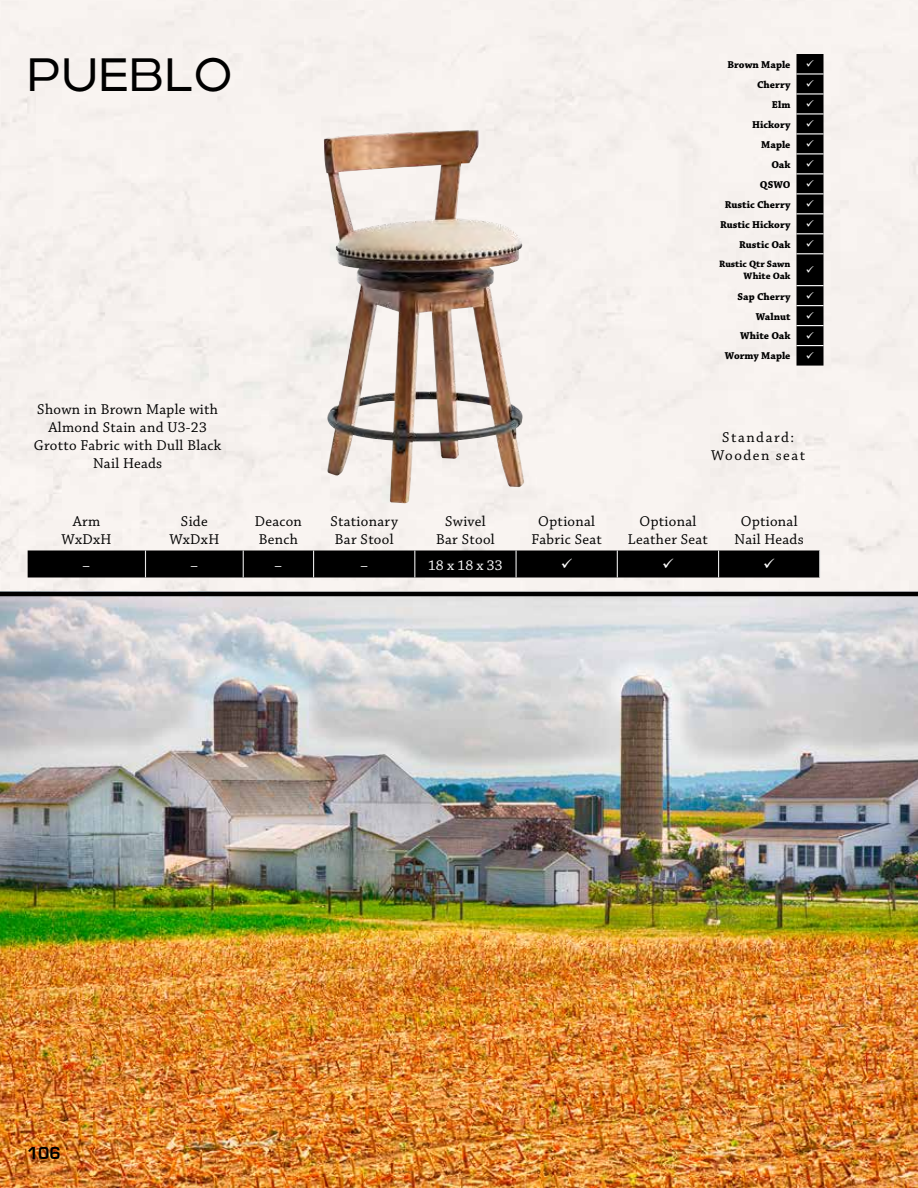
<style>
.page{position:relative;width:918px;height:1188px;background:#fff}
.page>*{position:absolute;margin:0;border:0;box-sizing:border-box;transform-origin:0 0}
.t1{font:45px "Restore Bk";letter-spacing:.1em;color:#000}
.t2{font:700 18px "Eurostile";color:#000}
.t3{font:15px/18px "Chaparral Pro";letter-spacing:.02em;color:#000;text-align:center}
.t4{font:15px/18px "Chaparral Pro";letter-spacing:.1em;color:#000;text-align:center}
.t5{font:15px "Chaparral Pro";color:#fff}
.t6{font:700 10.5px "Chaparral Pro";color:#000}
.t7{font:700 9.75px/11.7px "Chaparral Pro";color:#000;text-align:right}
</style>
<div class="page">
<img style="left:0;top:596px;width:918px;height:592px">
<img style="left:324px;top:130px;width:201px;height:374px">
<hr style="left:0;top:592px;width:918px;height:4px;background:#000">
<svg style="left:796px;top:54px;width:28px;height:312px;background:#151515"></svg>
<svg style="left:28px;top:550px;width:792px;height:28px;background:#0b0a0a"></svg>
<h1 class="t1" style="left:29px;top:46px;width:203px">PUEBLO</h1>
<p class="t3" style="left:34px;top:401px;width:189px">Shown in Brown Maple with<br>Almond Stain and U3-23<br>Grotto Fabric with Dull Black<br>Nail Heads</p>
<p class="t6" style="left:728px;top:58px;width:64px">Brown Maple</p>
<p class="t6" style="left:757px;top:78px;width:35px">Cherry</p>
<p class="t6" style="left:772px;top:98px;width:20px">Elm</p>
<p class="t6" style="left:752px;top:118px;width:40px">Hickory</p>
<p class="t6" style="left:761px;top:138px;width:31px">Maple</p>
<p class="t6" style="left:771px;top:158px;width:21px">Oak</p>
<p class="t6" style="left:760px;top:178px;width:32px">QSWO</p>
<p class="t6" style="left:725px;top:198px;width:67px">Rustic Cherry</p>
<p class="t6" style="left:720px;top:218px;width:72px">Rustic Hickory</p>
<p class="t6" style="left:739px;top:238px;width:53px">Rustic Oak</p>
<p class="t7" style="left:719px;top:259px;width:73px">Rustic Qtr Sawn<br>White Oak</p>
<p class="t6" style="left:737px;top:290px;width:55px">Sap Cherry</p>
<p class="t6" style="left:756px;top:310px;width:36px">Walnut</p>
<p class="t6" style="left:740px;top:330px;width:52px">White Oak</p>
<p class="t6" style="left:725px;top:350px;width:67px">Wormy Maple</p>
<p class="t4" style="left:711px;top:428px;width:95px">Standard:<br>Wooden seat</p>
<p class="t3" style="left:62px;top:513px;width:51px">Arm<br>WxDxH</p>
<p class="t3" style="left:169px;top:513px;width:51px">Side<br>WxDxH</p>
<p class="t3" style="left:255px;top:513px;width:49px;text-align:left">Deacon<br>Bench</p>
<p class="t3" style="left:330px;top:513px;width:69px;text-align:left">Stationary<br>Bar Stool</p>
<p class="t3" style="left:436px;top:513px;width:60px">Swivel<br>Bar Stool</p>
<p class="t3" style="left:531px;top:513px;width:72px">Optional<br>Fabric Seat</p>
<p class="t3" style="left:628px;top:513px;width:82px">Optional<br>Leather Seat</p>
<p class="t3" style="left:735px;top:513px;width:71px">Optional<br>Nail Heads</p>
<p class="t5" style="left:83px;top:557px;width:9px">–</p>
<p class="t5" style="left:191px;top:557px;width:9px">–</p>
<p class="t5" style="left:275px;top:557px;width:9px">–</p>
<p class="t5" style="left:360px;top:557px;width:9px">–</p>
<p class="t5" style="left:428px;top:557px;width:76px">18 x 18 x 33</p>
<p class="t2" style="left:27px;top:1144px;width:35px">106</p>
</div>
